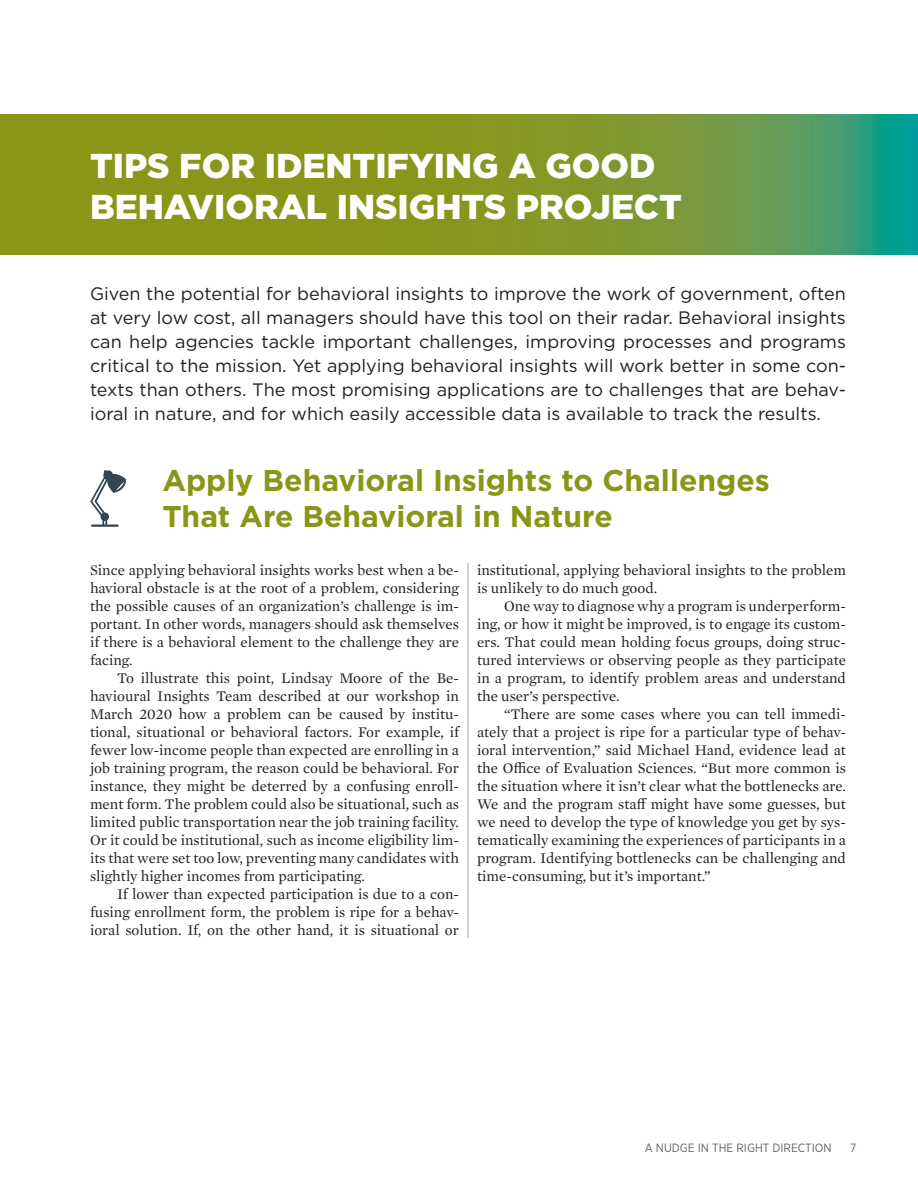
<style>
.page{position:relative;width:918px;height:1188px;background:#fff}
.page>*{position:absolute;margin:0;border:0;box-sizing:border-box;transform-origin:0 0}
.Section_Title{font:900 34.5px/41.4px "Gotham";color:#fff}
.Sub-heading{font:700 30px/36px "Gotham";color:#899617}
.Body_Copy{font:18px/24px "Gotham";color:#231f20;text-align:justify}
.Body_Copy_Indent{font:15px/18px "Mercury Text G1";color:#231f20;text-align:justify}
.Body_Copy-2{font:15px/18px "Mercury Text G1";color:#231f20;text-align:justify}
.t1{font:12px "Gotham Narrow";color:#636366}
</style>
<div class="page">
<svg style="left:90px;top:470px;width:36px;height:57px"></svg>
<svg style="left:0;top:114px;width:918px;height:141px;background:#789730"></svg>
<hr style="left:468px;top:563px;width:1px;height:375px;background:#99a1ae">
<p class="Section_Title" style="left:90px;top:144px;width:593px">TIPS FOR IDENTIFYING A GOOD<br>BEHAVIORAL INSIGHTS PROJECT</p>
<p class="Body_Copy" style="left:90px;top:282px;width:758px">Given the potential for behavioral insights to improve the work of government, often at very low cost, all managers should have this tool on their radar. Behavioral insights can help agencies tackle important challenges, improving processes and programs critical to the mission. Yet applying behavioral insights will work better in some con&shy;texts than others. The most promising applications are to challenges that are behav&shy;ioral in nature, and for which easily accessible data is available to track the results.</p>
<p class="Sub-heading" style="left:162px;top:462px;width:609px">Apply Behavioral Insights to Challenges<br>That Are Behavioral in Nature</p>
<p class="Body_Copy-2" style="left:90px;top:560px;width:371px">Since applying behavioral insights works best when a be&shy;havioral obstacle is at the root of a problem, considering the possible causes of an organization’s challenge is im&shy;portant. In other words, managers should ask themselves if there is a behavioral element to the challenge they are facing.</p>
<p class="Body_Copy_Indent" style="left:90px;top:668px;width:371px;text-indent:27px">To illustrate this point, Lindsay Moore of the Be&shy;havioural Insights Team described at our workshop in March 2020 how a problem can be caused by institu&shy;tional, situational or behavioral factors. For example, if fewer low-income people than expected are enrolling in a job training program, the reason could be behavioral. For instance, they might be deterred by a confusing enroll&shy;ment form. The problem could also be situational, such as limited public transportation near the job training facility.<br>Or it could be institutional, such as income eligibility lim&shy;its that were set too low, preventing many candidates with slightly higher incomes from participating.</p>
<p class="Body_Copy_Indent" style="left:90px;top:884px;width:370px;text-indent:27px">If lower than expected participation is due to a con&shy;fusing enrollment form, the problem is ripe for a behav&shy;ioral solution. If, on the other hand, it is situational or</p>
<p class="Body_Copy_Indent" style="left:477px;top:560px;width:370px">institutional, applying behavioral insights to the problem is unlikely to do much good.</p>
<p class="Body_Copy_Indent" style="left:477px;top:596px;width:371px;text-indent:27px">One way to diagnose why a program is underperform&shy;ing, or how it might be improved, is to engage its custom&shy;ers. That could mean holding focus groups, doing struc&shy;tured interviews or observing people as they participate in a program, to identify problem areas and understand the user’s perspective.</p>
<p class="Body_Copy_Indent" style="left:477px;top:704px;width:371px;text-indent:27px">“There are some cases where you can tell immedi&shy;ately that a project is ripe for a particular type of behav&shy;ioral intervention,” said Michael Hand, evidence lead at the Office of Evaluation Sciences. “But more common is the situation where it isn’t clear what the bottlenecks are.<br>We and the program staff might have some guesses, but we need to develop the type of knowledge you get by sys&shy;tematically examining the experiences of participants in a program. Identifying bottlenecks can be challenging and time-consuming, but it’s important.”</p>
<p class="t1" style="left:645px;top:1141px;width:188px">A NUDGE IN THE RIGHT DIRECTION</p>
<p class="t1" style="left:850px;top:1141px;width:8px">7</p>
</div>
